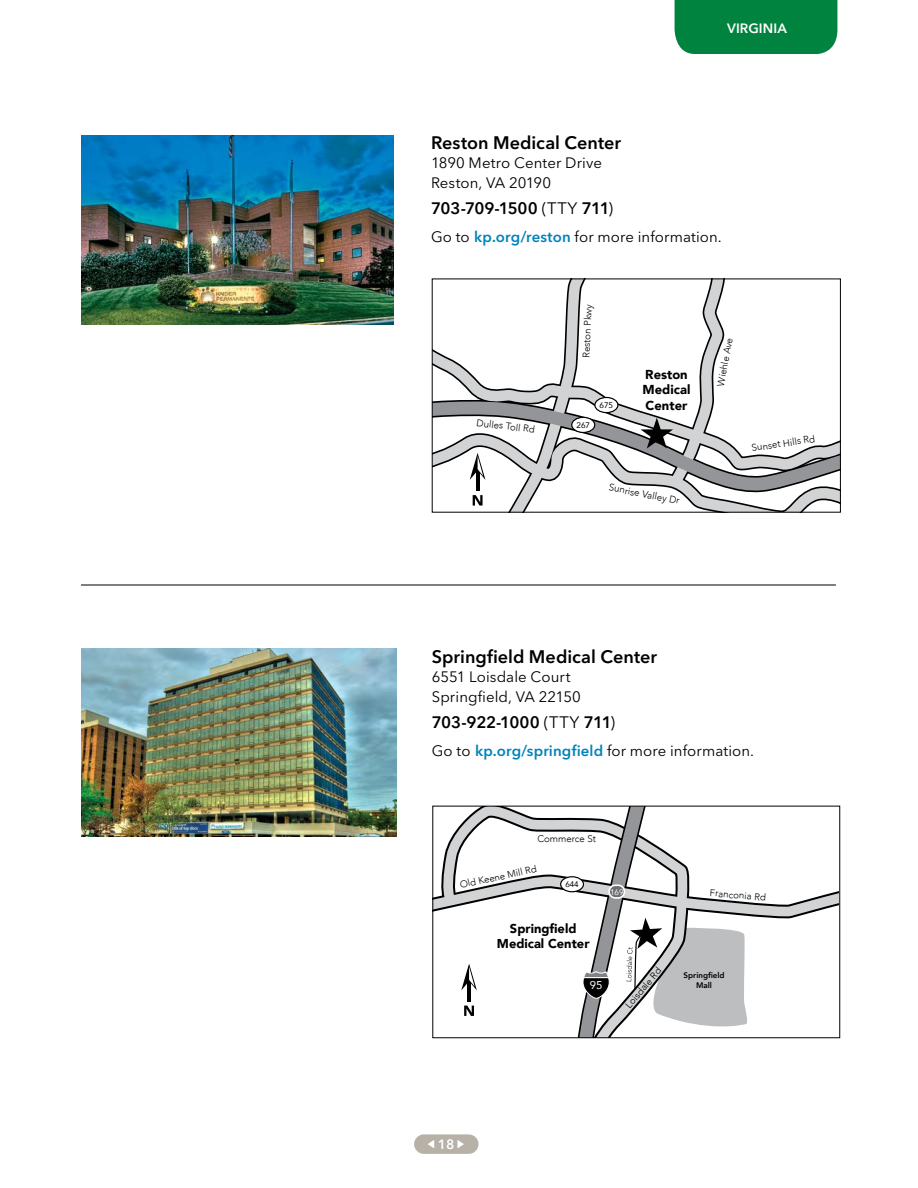
<style>
.page{position:relative;width:918px;height:1188px;background:#fff}
.page>*{position:absolute;margin:0;border:0;box-sizing:border-box;transform-origin:0 0}
.t1{font:600 18px "Avenir Next LT Pro";color:#000}
.t2{font:600 16.5px "Avenir Next LT Pro";letter-spacing:-.025em;color:#000}
.t3{font:15px "Avenir Next LT Pro";letter-spacing:.005em;color:#000}
.t4{font:600 13.5px "Avenir Next";letter-spacing:.01em;color:#fff}
.t5{font:600 13.5px "Avenir Next LT Pro";color:#fff}
.t6{font:900 12.9px/15.5px "Avenir";color:#000;text-align:center}
.t7{font:11.25px "Avenir";color:#fff}
.t8{font:300 9.75px "Avenir";color:#000}
.t9{font:300 9.6px "Avenir";color:#000}
.t10{font:800 8.1px/9.6px "Avenir";color:#000;text-align:center}
.t11{font:8.1px "Avenir";color:#000}
.t12{font:8.1px "Avenir";color:#fff}
.s1{font-weight:400}
.s2{font-weight:600;color:#0083bb}
</style>
<div class="page">
<hr style="left:81px;top:585px;width:755px;height:1px;background:#000">
<div style="left:414px;top:1134px;width:65px;height:20px;background:#b7b1a8;border-radius:10px"></div>
<svg style="left:457px;top:1140px;width:7px;height:8px"></svg>
<svg style="left:428px;top:1140px;width:6px;height:8px"></svg>
<img style="left:82px;top:648px;width:314px;height:188px">
<svg style="left:435px;top:808px;width:403px;height:228px"></svg>
<div style="left:609px;top:885px;width:15px;height:13px;background:#6d6e71;border-radius:6px"></div>
<div style="left:608px;top:884px;width:17px;height:15px;border:2px solid #fff;border-radius:6px"></div>
<div style="left:675px;top:0;width:162px;height:54px;background:#00833e"></div>
<img style="left:81px;top:136px;width:313px;height:188px">
<svg style="left:434px;top:281px;width:405px;height:229px"></svg>
<p class="t4" style="left:727px;top:17px;width:61px">VIRGINIA</p>
<h2 class="t1" style="left:431px;top:131px;width:192px">Reston Medical Center</h2>
<p class="t3" style="left:431px;top:154px;width:173px">1890 Metro Center Drive</p>
<p class="t3" style="left:431px;top:173px;width:122px">Reston, VA 20190</p>
<p class="t2" style="left:431px;top:198px;width:184px">703-709-1500 <span class="s1">(TTY</span> 711<span class="s1">)</span></p>
<p class="t3" style="left:431px;top:227px;width:292px">Go to <span class="s2">kp.org/reston</span> for more information.</p>
<p class="t8" style="left:477px;top:417px;width:60px;rotate:7deg">Dulles Toll Rd</p>
<p class="t8" style="left:580px;top:358px;width:55px;rotate:-87deg">Reston Pkwy</p>
<p class="t6" style="left:643px;top:366px;width:49px;text-align:left">Reston<br>Medical</p>
<p class="t11" style="left:577px;top:419px;width:15px">267</p>
<p class="t11" style="left:600px;top:399px;width:15px">675</p>
<p class="t6" style="left:646px;top:397px;width:43px">Center</p>
<p class="t8" style="left:610px;top:481px;width:73px;rotate:11deg">Sunrise Valley Dr</p>
<p class="t8" style="left:715px;top:385px;width:51px;rotate:-79deg">Wiehle Ave</p>
<p class="t8" style="left:751px;top:442px;width:65px;rotate:-8deg">Sunset Hills Rd</p>
<h2 class="t1" style="left:432px;top:645px;width:227px">Springfield Medical Center</h2>
<p class="t3" style="left:432px;top:668px;width:140px">6551 Loisdale Court</p>
<p class="t3" style="left:432px;top:687px;width:150px">Springfield, VA 22150</p>
<p class="t2" style="left:432px;top:712px;width:185px">703-922-1000 <span class="s1">(TTY</span> 711<span class="s1">)</span></p>
<p class="t3" style="left:432px;top:741px;width:324px">Go to <span class="s2">kp.org/springfield</span> for more information.</p>
<p class="t9" style="left:537px;top:833px;width:60px">Commerce St</p>
<p class="t9" style="left:459px;top:879px;width:80px;rotate:-12deg">Old Keene Mill Rd</p>
<p class="t11" style="left:565px;top:878px;width:15px">644</p>
<p class="t6" style="left:497px;top:920px;width:94px">Springfield<br>Medical Center</p>
<p class="t7" style="left:590px;top:976px;width:14px">95</p>
<p class="t12" style="left:610px;top:885px;width:15px">169</p>
<p class="t9" style="left:623px;top:1003px;width:51px;rotate:-50deg">Loisdale Rd</p>
<p class="t9" style="left:710px;top:887px;width:58px;rotate:5deg">Franconia Rd</p>
<p class="t10" style="left:684px;top:970px;width:43px">Springfield<br>Mall</p>
<p class="t5" style="left:438px;top:1136px;width:18px">18</p>
</div>
